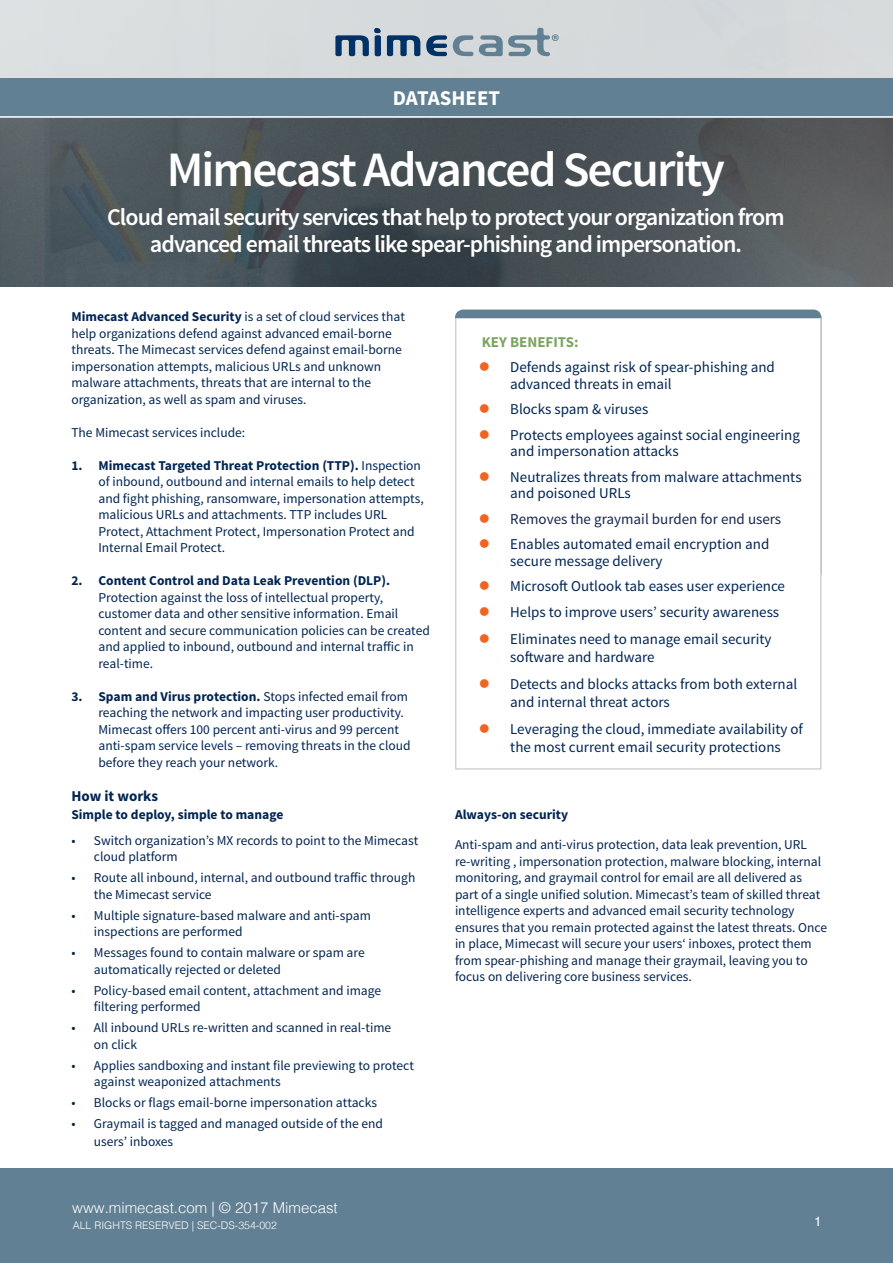
<style>
.page{position:relative;width:893px;height:1263px;background:#fff}
.page>*{position:absolute;margin:0;border:0;box-sizing:border-box;transform-origin:0 0}
.Main_Heading{font:600 49.5px "Source Sans Pro";letter-spacing:-.04em;color:#fff}
.Main_Heading_Subhead{font:600 24px/27px "Source Sans Pro";letter-spacing:-.04em;color:#fff;text-align:center}
.Page_Title{font:700 21px "Source Sans Pro";color:#fff}
.Large_Bullet_Text{font:15px/16.5px "Source Sans Pro";color:#002553}
.Large_Bullet_Text-2{font:15px "Source Sans Pro";color:#172650}
.t1{font:300 15px "Helvetica";color:#fff}
.Large_Bullet_Header{font:700 15px "Source Sans Pro";color:#7ca561}
.Intro{font:700 15px "Source Sans Pro";color:#002452}
.Intro-2{font:13.5px/16.5px "Source Sans Pro";color:#002452}
.Intro-3{font:700 13.5px "Source Sans Pro";color:#002452}
.t2{font:13.5px "Helvetica";color:#fff}
.t3{font:300 10.5px "Helvetica";color:#fff}
.s1{font-weight:700}
.s2{color:#f06422}
</style>
<div class="page">
<div style="left:0;top:1168px;width:893px;height:95px;background:#618093"></div>
<img style="left:0;top:118px;width:893px;height:169px">
<div style="left:455px;top:310px;width:366px;height:271px;background:#618093;border-radius:9px"></div>
<div style="left:455px;top:317px;width:366px;height:453px;background:#fff;border:2px solid #d1d2d4"></div>
<div style="left:0;top:78px;width:893px;height:40px;background:#618093"></div>
<hr style="left:0;top:116px;width:893px;height:2px;background:#fff">
<div style="left:0;top:0;width:893px;height:78px;background:#d7dadc"></div>
<svg style="left:426px;top:35px;width:21px;height:21px"></svg>
<svg style="left:453px;top:35px;width:20px;height:21px"></svg>
<svg style="left:335px;top:28px;width:46px;height:28px"></svg>
<svg style="left:387px;top:35px;width:33px;height:21px"></svg>
<svg style="left:479px;top:28px;width:80px;height:28px"></svg>
<p class="Page_Title" style="left:393px;top:84px;width:109px">DATASHEET</p>
<p class="Main_Heading" style="left:167px;top:138px;width:560px">Mimecast Advanced Security</p>
<p class="Main_Heading_Subhead" style="left:107px;top:204px;width:679px">Cloud email security services that help to protect your organization from advanced email threats like spear-phishing and impersonation.</p>
<p class="Intro-2" style="left:71px;top:309px;width:335px"><span class="s1">Mimecast Advanced Security</span> is a set of cloud services that help organizations defend against advanced email-borne threats. The Mimecast services defend against email-borne impersonation attempts, malicious URLs and unknown malware attachments, threats that are internal to the organization, as well as spam and viruses.</p>
<p class="Intro-2" style="left:71px;top:424px;width:175px">The Mimecast services include:</p>
<p class="Intro-2" style="left:98px;top:457px;width:327px;text-indent:-27px"><span class="s1">1. Mimecast Targeted Threat Protection (TTP).</span> Inspection of inbound, outbound and internal emails to help detect and fight phishing, ransomware, impersonation attempts, malicious URLs and attachments. TTP includes URL Protect, Attachment Protect, Impersonation Protect and Internal Email Protect.</p>
<p class="Intro-2" style="left:98px;top:573px;width:333px;text-indent:-27px"><span class="s1">2. Content Control and Data Leak Prevention (DLP).<br></span>Protection against the loss of intellectual property, customer data and other sensitive information. Email content and secure communication policies can be created and applied to inbound, outbound and internal traffic in real-time.</p>
<p class="Intro-2" style="left:98px;top:688px;width:314px;text-indent:-27px"><span class="s1">3. Spam and Virus protection.</span> Stops infected email from reaching the network and impacting user productivity.<br>Mimecast offers 100 percent anti-virus and 99 percent anti-spam service levels – removing threats in the cloud before they reach your network.</p>
<p class="Intro" style="left:71px;top:787px;width:88px">How it works</p>
<p class="Intro-3" style="left:71px;top:806px;width:213px">Simple to deploy, simple to manage</p>
<p class="Intro-2" style="left:94px;top:832px;width:326px;text-indent:-22px">• Switch organization’s MX records to point to the Mimecast cloud platform</p>
<p class="Intro-2" style="left:94px;top:870px;width:323px;text-indent:-22px">• Route all inbound, internal, and outbound traffic through the Mimecast service</p>
<p class="Intro-2" style="left:94px;top:907px;width:278px;text-indent:-22px">• Multiple signature-based malware and anti-spam inspections are performed</p>
<p class="Intro-2" style="left:94px;top:945px;width:272px;text-indent:-22px">• Messages found to contain malware or spam are automatically rejected or deleted</p>
<p class="Intro-2" style="left:94px;top:982px;width:289px;text-indent:-22px">• Policy-based email content, attachment and image filtering performed</p>
<p class="Intro-2" style="left:94px;top:1020px;width:299px;text-indent:-22px">• All inbound URLs re-written and scanned in real-time on click</p>
<p class="Intro-2" style="left:94px;top:1057px;width:322px;text-indent:-22px">• Applies sandboxing and instant file previewing to protect against weaponized attachments</p>
<p class="Intro-2" style="left:71px;top:1095px;width:307px">• Blocks or flags email-borne impersonation attacks</p>
<p class="Intro-2" style="left:94px;top:1115px;width:291px;line-height:18px;text-indent:-22px">• Graymail is tagged and managed outside of the end users’ inboxes</p>
<p class="t1" style="left:72px;top:1194px;width:267px">www.mimecast.com | © 2017 Mimecast</p>
<p class="t3" style="left:73px;top:1216px;width:206px">ALL RIGHTS RESERVED | SEC-DS-354-002</p>
<p class="Large_Bullet_Header" style="left:482px;top:332px;width:98px">KEY BENEFITS:</p>
<p class="Large_Bullet_Text" style="left:510px;top:359px;width:266px;text-indent:-32px"><span class="s2">●</span> Defends against risk of spear-phishing and advanced threats in email</p>
<p class="Large_Bullet_Text" style="left:479px;top:401px;width:171px"><span class="s2">●</span> Blocks spam &amp; viruses</p>
<p class="Large_Bullet_Text" style="left:510px;top:427px;width:291px;text-indent:-32px"><span class="s2">●</span> Protects employees against social engineering and impersonation attacks</p>
<p class="Large_Bullet_Text" style="left:510px;top:469px;width:293px;text-indent:-32px"><span class="s2">●</span> Neutralizes threats from malware attachments and poisoned URLs</p>
<p class="Large_Bullet_Text-2" style="left:479px;top:510px;width:304px"><span class="s2">●</span> Removes the graymail burden for end users</p>
<p class="Large_Bullet_Text" style="left:510px;top:536px;width:261px;text-indent:-32px"><span class="s2">●</span> Enables automated email encryption and secure message delivery</p>
<p class="Large_Bullet_Text" style="left:479px;top:578px;width:308px"><span class="s2">●</span> Microsoft Outlook tab eases user experience</p>
<p class="Large_Bullet_Text" style="left:479px;top:604px;width:302px"><span class="s2">●</span> Helps to improve users’ security awareness</p>
<p class="Large_Bullet_Text" style="left:510px;top:630px;width:263px;line-height:18px;text-indent:-32px"><span class="s2">●</span> Eliminates need to manage email security software and hardware</p>
<p class="Large_Bullet_Text" style="left:510px;top:675px;width:288px;line-height:18px;text-indent:-32px"><span class="s2">●</span> Detects and blocks attacks from both external and internal threat actors</p>
<p class="Large_Bullet_Text" style="left:510px;top:720px;width:294px;line-height:18px;text-indent:-32px"><span class="s2">●</span> Leveraging the cloud, immediate availability of the most current email security protections</p>
<p class="Intro-3" style="left:455px;top:806px;width:115px">Always-on security</p>
<p class="Intro-2" style="left:455px;top:837px;width:354px">Anti-spam and anti-virus protection, data leak prevention, URL</p>
<p class="Intro-2" style="left:455px;top:853px;width:374px">re-writing , impersonation protection, malware blocking, internal monitoring, and graymail control for email are all delivered as part of a single unified solution. Mimecast’s team of skilled threat intelligence experts and advanced email security technology ensures that you remain protected against the latest threats. Once in place, Mimecast will secure your users‘ inboxes, protect them from spear-phishing and manage their graymail, leaving you to focus on delivering core business services.</p>
<p class="t2" style="left:814px;top:1210px;width:9px">1</p>
</div>
